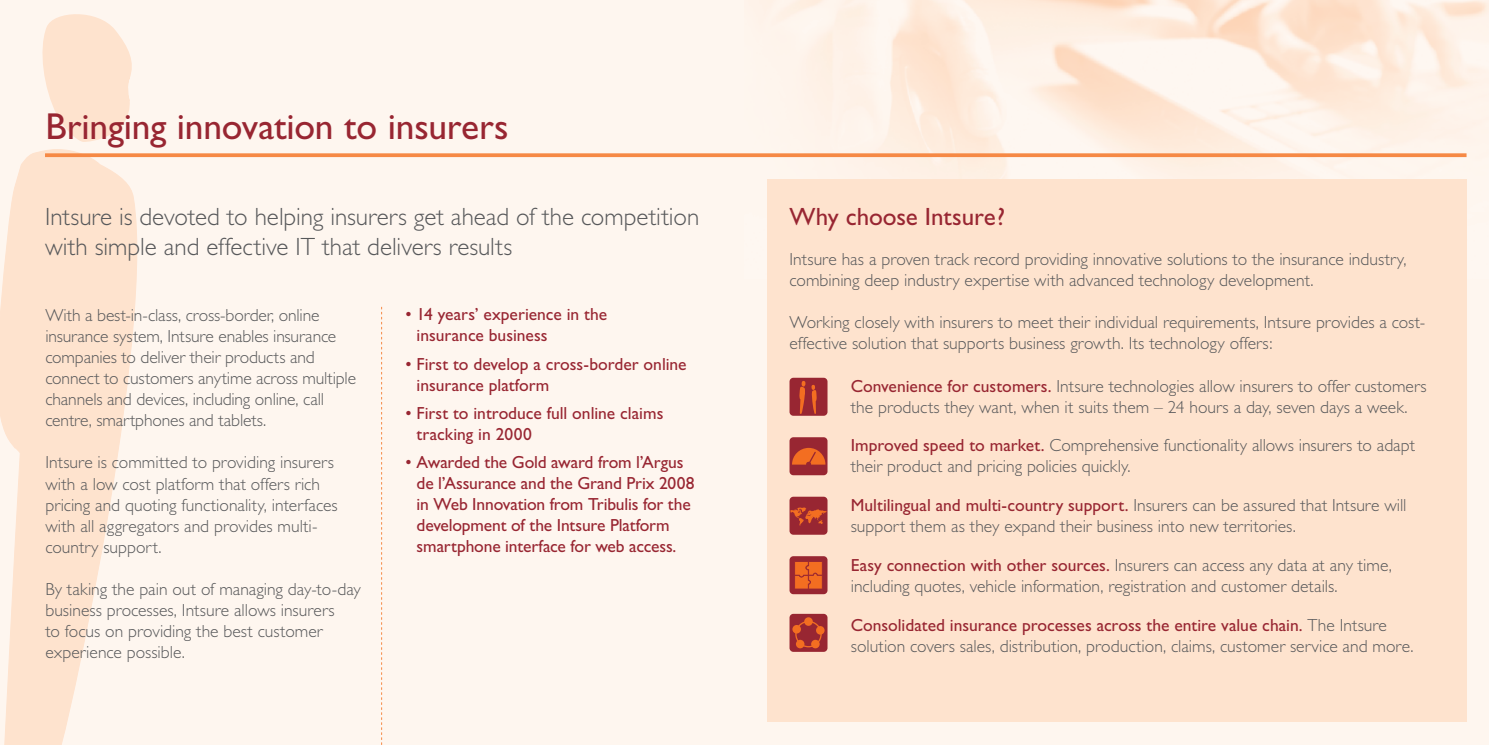
<style>
.page{position:relative;width:1489px;height:745px;background:#fff}
.page>*{position:absolute;margin:0;border:0;box-sizing:border-box;transform-origin:0 0}
.t1{font:37.5px "Gill Sans";letter-spacing:-.005em;color:#982632}
.t2{font:300 25px/30px "Gill Sans";color:#57585a}
.t3{font:25px "Gill Sans";letter-spacing:-.005em;color:#982632}
.t4{font:300 17.5px/21px "Gill Sans";color:#57585a}
.t5{font:17.5px/21px "Gill Sans";letter-spacing:-.005em;color:#982632}
.s1{font-weight:400;color:#982632}
</style>
<div class="page">
<div style="left:0;top:0;width:1488px;height:744px;background:#fef6ef"></div>
<div style="left:767px;top:179px;width:699px;height:542px;background:#fee3ce"></div>
<div style="left:789px;top:377px;width:38px;height:38px;background:#982632;border-radius:4px"></div>
<svg style="left:799px;top:381px;width:17px;height:32px"></svg>
<svg style="left:42px;top:14px;width:156px;height:144px"></svg>
<svg style="left:0;top:148px;width:147px;height:596px"></svg>
<svg style="left:381px;top:306px;width:1px;height:438px"></svg>
<div style="left:789px;top:496px;width:38px;height:38px;background:#982632;border-radius:4px"></div>
<svg style="left:790px;top:507px;width:36px;height:18px"></svg>
<div style="left:789px;top:613px;width:38px;height:38px;background:#982632;border-radius:4px"></div>
<div style="left:816px;top:625px;width:8px;height:9px;background:#f36e21;border-radius:50%"></div>
<div style="left:804px;top:617px;width:8px;height:8px;background:#f36e21;border-radius:50%"></div>
<svg style="left:792px;top:624px;width:9px;height:9px"></svg>
<svg style="left:795px;top:620px;width:26px;height:27px"></svg>
<div style="left:789px;top:437px;width:38px;height:38px;background:#982632;border-radius:4px"></div>
<svg style="left:792px;top:448px;width:33px;height:17px"></svg>
<div style="left:789px;top:556px;width:38px;height:37px;background:#982632;border-radius:4px"></div>
<svg style="left:795px;top:562px;width:27px;height:27px"></svg>
<svg style="left:45px;top:153px;width:1421px;height:4px;fill:#f68945"></svg>
<h1 class="t1" style="left:45px;top:105px;width:464px">Bringing innovation to insurers</h1>
<h2 class="t2" style="left:45px;top:201px;width:655px">Intsure is devoted to helping insurers get ahead of the competition with simple and effective IT that delivers results</h2>
<p class="t4" style="left:45px;top:305px;width:312px">With a best-in-class, cross-border, online insurance system, Intsure enables insurance companies to deliver their products and connect to customers anytime across multiple channels and devices, including online, call centre, smartphones and tablets.</p>
<p class="t4" style="left:45px;top:452px;width:294px">Intsure is committed to providing insurers with a low cost platform that offers rich pricing and quoting functionality, interfaces with all aggregators and provides multi&shy;country support.</p>
<p class="t4" style="left:45px;top:578px;width:317px">By taking the pain out of managing day-to-day business processes, Intsure allows insurers<br>to focus on providing the best customer experience possible.</p>
<p class="t5" style="left:416px;top:304px;width:192px;text-indent:-11px">• 14 years’ experience in the insurance business</p>
<p class="t5" style="left:416px;top:353px;width:271px;text-indent:-11px">• First to develop a cross-border online insurance platform</p>
<p class="t5" style="left:416px;top:402px;width:248px;text-indent:-11px">• First to introduce full online claims tracking in 2000</p>
<p class="t5" style="left:416px;top:451px;width:279px;text-indent:-11px">• Awarded the Gold award from l’Argus de l’Assurance and the Grand Prix 2008 in Web Innovation from Tribulis for the development of the Intsure Platform smartphone interface for web access.</p>
<h2 class="t3" style="left:789px;top:202px;width:217px">Why choose Intsure?</h2>
<p class="t4" style="left:789px;top:249px;width:618px">Intsure has a proven track record providing innovative solutions to the insurance industry, combining deep industry expertise with advanced technology development.</p>
<p class="t4" style="left:789px;top:312px;width:637px">Working closely with insurers to meet their individual requirements, Intsure provides a cost&shy;effective solution that supports business growth. Its technology offers:</p>
<p class="t4" style="left:850px;top:375px;width:577px"><span class="s1">Convenience for customers.</span> Intsure technologies allow insurers to offer customers the products they want, when it suits them – 24 hours a day, seven days a week.</p>
<p class="t4" style="left:850px;top:434px;width:565px"><span class="s1">Improved speed to market.</span> Comprehensive functionality allows insurers to adapt their product and pricing policies quickly.</p>
<p class="t4" style="left:850px;top:494px;width:557px"><span class="s1">Multilingual and multi-country support.</span> Insurers can be assured that Intsure will support them as they expand their business into new territories.</p>
<p class="t4" style="left:850px;top:554px;width:542px"><span class="s1">Easy connection with other sources.</span> Insurers can access any data at any time, including quotes, vehicle information, registration and customer details.</p>
<p class="t4" style="left:850px;top:614px;width:564px"><span class="s1">Consolidated insurance processes across the entire value chain.</span> The Intsure solution covers sales, distribution, production, claims, customer service and more.</p>
</div>
